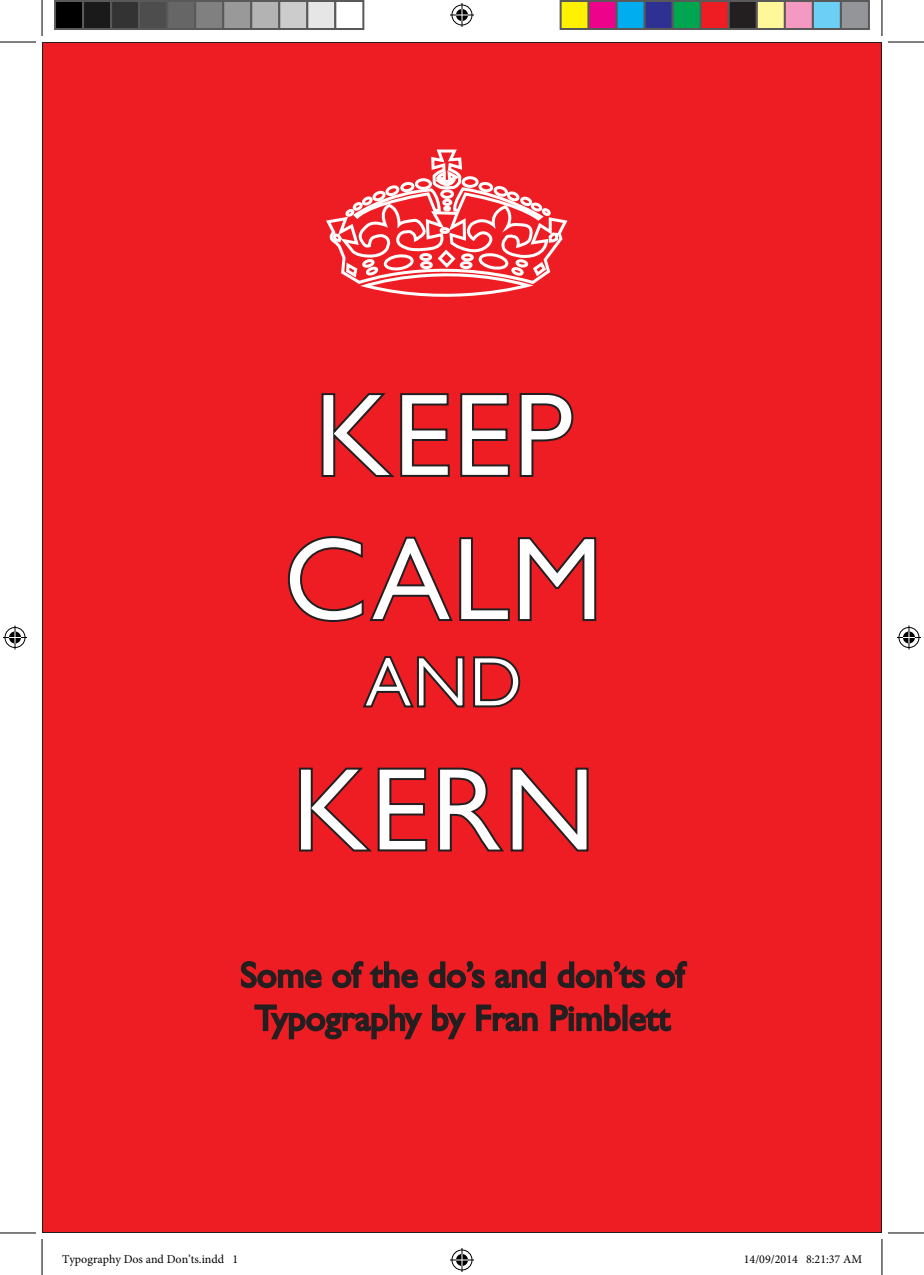
<style>
.page{position:relative;width:924px;height:1275px;background:#fff}
.page>*{position:absolute;margin:0;border:0;box-sizing:border-box;transform-origin:0 0}
.t1{font:120px/144px "Gill Sans";color:#fff}
.t2{font:72px "Gill Sans";color:#fff}
.t3{font:36px/43.2px "Gill Sans";color:#231f20;text-align:center}
.t4{font:12px "Minion Pro";color:#000}
</style>
<div class="page">
<div style="left:42px;top:42px;width:839px;height:1191px;background:#ee1d23"></div>
<svg style="left:326px;top:149px;width:242px;height:148px"></svg>
<svg style="left:321px;top:393px;width:129px;height:84px"></svg>
<svg style="left:460px;top:393px;width:50px;height:84px"></svg>
<svg style="left:519px;top:393px;width:55px;height:84px"></svg>
<svg style="left:287px;top:536px;width:223px;height:86px"></svg>
<svg style="left:517px;top:537px;width:80px;height:84px"></svg>
<svg style="left:362px;top:656px;width:103px;height:52px"></svg>
<svg style="left:473px;top:656px;width:48px;height:52px"></svg>
<svg style="left:299px;top:767px;width:129px;height:85px"></svg>
<svg style="left:438px;top:767px;width:151px;height:85px"></svg>
<svg style="left:240px;top:961px;width:82px;height:28px"></svg>
<svg style="left:332px;top:961px;width:86px;height:28px"></svg>
<svg style="left:428px;top:961px;width:57px;height:28px"></svg>
<svg style="left:495px;top:961px;width:51px;height:28px"></svg>
<svg style="left:557px;top:961px;width:89px;height:28px"></svg>
<svg style="left:656px;top:961px;width:31px;height:28px"></svg>
<svg style="left:254px;top:1004px;width:169px;height:36px"></svg>
<svg style="left:432px;top:1004px;width:34px;height:36px"></svg>
<svg style="left:476px;top:1004px;width:62px;height:28px"></svg>
<svg style="left:550px;top:1004px;width:71px;height:28px"></svg>
<div style="left:622px;top:1004px;width:5px;height:27px;border:2px solid #231f20"></div>
<svg style="left:629px;top:1008px;width:42px;height:24px"></svg>
<hr style="left:0;top:42px;width:36px;height:1px;background:#000">
<hr style="left:887px;top:42px;width:36px;height:1px;background:#000">
<hr style="left:0;top:1232px;width:36px;height:1px;background:#000">
<hr style="left:887px;top:1232px;width:36px;height:1px;background:#000">
<hr style="left:42px;top:0;width:1px;height:36px;background:#000">
<hr style="left:42px;top:1239px;width:1px;height:36px;background:#000">
<hr style="left:881px;top:0;width:1px;height:36px;background:#000">
<hr style="left:881px;top:1239px;width:1px;height:36px;background:#000">
<svg style="left:450px;top:3px;width:24px;height:24px"></svg>
<svg style="left:450px;top:1248px;width:24px;height:24px"></svg>
<svg style="left:3px;top:625px;width:24px;height:24px"></svg>
<svg style="left:897px;top:625px;width:23px;height:24px"></svg>
<div style="left:55px;top:1px;width:28px;height:28px;background:#000"></div>
<div style="left:54px;top:0;width:30px;height:30px;border:2px solid #595959"></div>
<div style="left:83px;top:1px;width:28px;height:28px;background:#1a1a1a"></div>
<div style="left:82px;top:0;width:30px;height:30px;border:2px solid #595959"></div>
<div style="left:111px;top:1px;width:28px;height:28px;background:#333"></div>
<div style="left:110px;top:0;width:30px;height:30px;border:2px solid #595959"></div>
<div style="left:139px;top:1px;width:28px;height:28px;background:#4d4d4d"></div>
<div style="left:138px;top:0;width:30px;height:30px;border:2px solid #595959"></div>
<div style="left:167px;top:1px;width:28px;height:28px;background:#666"></div>
<div style="left:166px;top:0;width:30px;height:30px;border:2px solid #595959"></div>
<div style="left:195px;top:1px;width:28px;height:28px;background:#808080"></div>
<div style="left:194px;top:0;width:30px;height:30px;border:2px solid #595959"></div>
<div style="left:223px;top:1px;width:28px;height:28px;background:#999"></div>
<div style="left:222px;top:0;width:30px;height:30px;border:2px solid #595959"></div>
<div style="left:251px;top:1px;width:28px;height:28px;background:#b3b3b3"></div>
<div style="left:250px;top:0;width:30px;height:30px;border:2px solid #595959"></div>
<div style="left:279px;top:1px;width:28px;height:28px;background:#ccc"></div>
<div style="left:278px;top:0;width:30px;height:30px;border:2px solid #595959"></div>
<div style="left:307px;top:1px;width:28px;height:28px;background:#e6e6e6"></div>
<div style="left:306px;top:0;width:30px;height:30px;border:2px solid #595959"></div>
<div style="left:334px;top:0;width:30px;height:30px;border:2px solid #595959"></div>
<div style="left:560px;top:1px;width:28px;height:28px;background:#fff101"></div>
<div style="left:559px;top:0;width:30px;height:30px;border:2px solid #595959"></div>
<div style="left:588px;top:1px;width:28px;height:28px;background:#ed028c"></div>
<div style="left:587px;top:0;width:30px;height:30px;border:2px solid #595959"></div>
<div style="left:616px;top:1px;width:28px;height:28px;background:#00aeef"></div>
<div style="left:615px;top:0;width:30px;height:30px;border:2px solid #595959"></div>
<div style="left:644px;top:1px;width:28px;height:28px;background:#2e3092"></div>
<div style="left:643px;top:0;width:30px;height:30px;border:2px solid #595959"></div>
<div style="left:672px;top:1px;width:28px;height:28px;background:#00a54f"></div>
<div style="left:671px;top:0;width:30px;height:30px;border:2px solid #595959"></div>
<div style="left:700px;top:1px;width:28px;height:28px;background:#ee1d23"></div>
<div style="left:699px;top:0;width:30px;height:30px;border:2px solid #595959"></div>
<div style="left:728px;top:1px;width:28px;height:28px;background:#231f20"></div>
<div style="left:727px;top:0;width:30px;height:30px;border:2px solid #595959"></div>
<div style="left:756px;top:1px;width:28px;height:28px;background:#fff79a"></div>
<div style="left:755px;top:0;width:30px;height:30px;border:2px solid #595959"></div>
<div style="left:784px;top:1px;width:28px;height:28px;background:#f499c2"></div>
<div style="left:783px;top:0;width:30px;height:30px;border:2px solid #595959"></div>
<div style="left:812px;top:1px;width:28px;height:28px;background:#6bcff6"></div>
<div style="left:811px;top:0;width:30px;height:30px;border:2px solid #595959"></div>
<div style="left:840px;top:1px;width:28px;height:28px;background:#939598"></div>
<div style="left:839px;top:0;width:30px;height:30px;border:2px solid #595959"></div>
<svg style="left:805px;top:1232px;width:57px;height:1px"></svg>
<p class="t1" style="left:283px;top:366px;width:322px">KEEP<br>CALM</p>
<p class="t2" style="left:364px;top:640px;width:160px">AND</p>
<p class="t1" style="left:291px;top:740px;width:306px">KERN</p>
<p class="t3" style="left:240px;top:953px;width:445px">Some of the do’s and don’ts of<br>Typography by Fran Pimblett</p>
<p class="t4" style="left:62px;top:1251px;width:177px">Typography Dos and Don’ts.indd 1</p>
<p class="t4" style="left:743px;top:1251px;width:120px">14/09/2014 8:21:37 AM</p>
</div>
